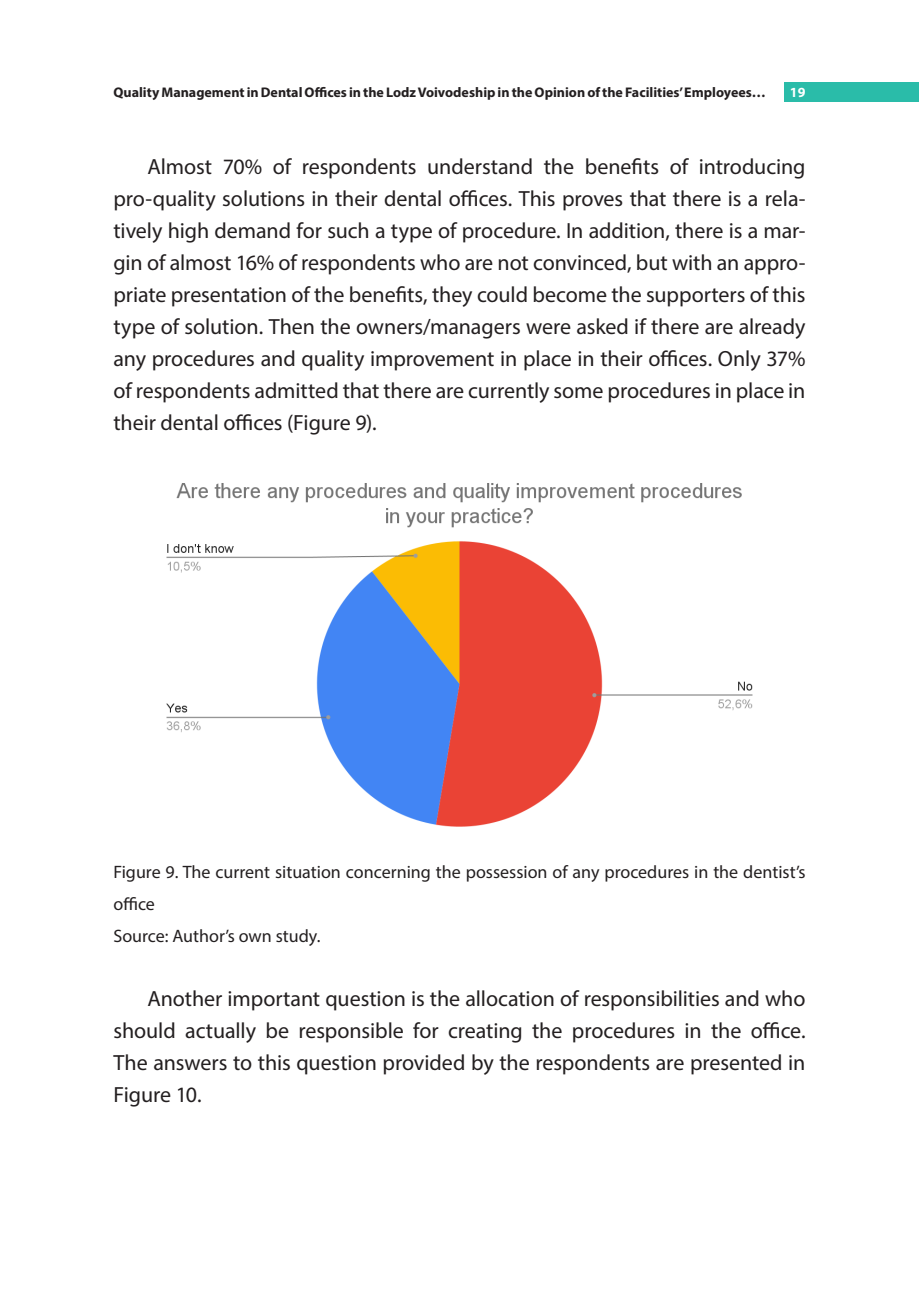
<style>
.page{position:relative;width:919px;height:1304px;background:#fff}
.page>*{position:absolute;margin:0;border:0;box-sizing:border-box;transform-origin:0 0}
.text{font:22px/32px "Myriad Pro";letter-spacing:-.005em;color:#231f20;text-align:justify}
.tytul_tabeli{font:18px/32px "Myriad Pro";color:#231f20}
.t1{font:700 14px "Myriad Pro";color:#231f20}
.t2{font:700 14px "Myriad Pro";color:#fff}
</style>
<div class="page">
<div style="left:784px;top:82px;width:134px;height:20px;background:#2abca9"></div>
<img style="left:166px;top:483px;width:587px;height:344px">
<p class="t1" style="left:113px;top:84px;width:653px">Quality Management in Dental Offices in the Lodz Voivodeship in the Opinion of the Facilities’ Employees…</p>
<p class="t2" style="left:789px;top:84px;width:17px">19</p>
<p class="text" style="left:113px;top:150px;width:693px;text-indent:34px">Almost 70% of respondents understand the benefits of introducing pro-quality solutions in their dental offices. This proves that there is a rela&shy;tively high demand for such a type of procedure. In addition, there is a mar&shy;gin of almost 16% of respondents who are not convinced, but with an appro&shy;priate presentation of the benefits, they could become the supporters of this type of solution. Then the owners/managers were asked if there are already any procedures and quality improvement in place in their offices. Only 37% of respondents admitted that there are currently some procedures in place in their dental offices (Figure 9).</p>
<p class="tytul_tabeli" style="left:113px;top:855px;width:693px">Figure 9. The current situation concerning the possession of any procedures in the dentist’s office</p>
<p class="tytul_tabeli" style="left:113px;top:919px;width:208px">Source: Author’s own study.</p>
<p class="text" style="left:113px;top:982px;width:693px;text-indent:34px">Another important question is the allocation of responsibilities and who should actually be responsible for creating the procedures in the office.<br>The answers to this question provided by the respondents are presented in Figure 10.</p>
</div>
